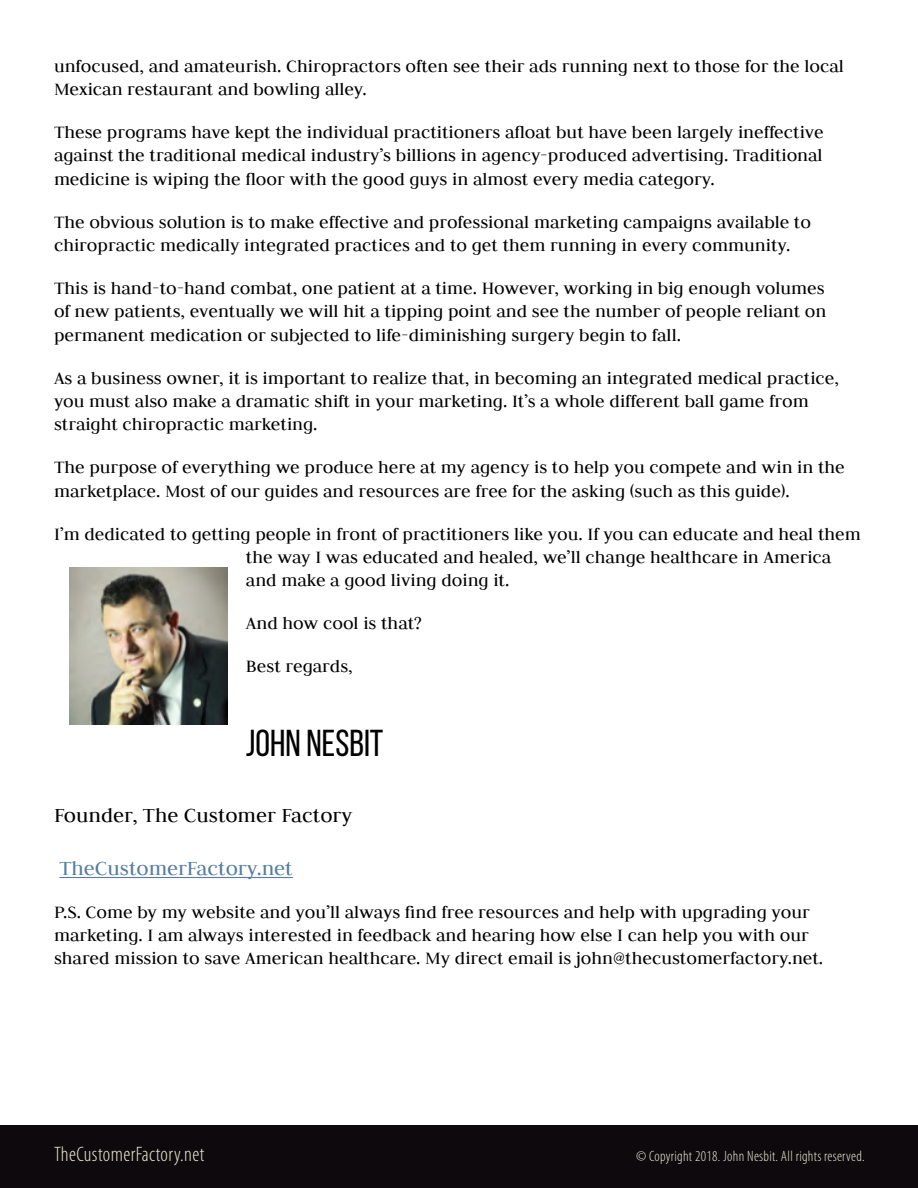
<style>
.page{position:relative;width:918px;height:1188px;background:#fff}
.page>*{position:absolute;margin:0;border:0;box-sizing:border-box;transform-origin:0 0}
.t1{font:37.5px "Bebas Neue";color:#000}
.t2{font:22.5px "Judson";color:#000}
.t3{font:22.5px "Judson";color:#577da2}
.t4{font:300 condensed 21px "Myriad Pro";letter-spacing:.02em;color:#f0ead6}
.t5{font:19.5px/23.4px "Judson";color:#000}
.t6{font:300 condensed 15px "Myriad Pro";letter-spacing:.02em;color:#f0ead6}
</style>
<div class="page">
<div style="left:0;top:1125px;width:918px;height:63px;background:#0d090d"></div>
<hr style="left:59px;top:877px;width:234px;height:1px;background:#577da2">
<img style="left:69px;top:567px;width:159px;height:158px">
<p class="t5" style="left:54px;top:54px;width:791px">unfocused, and amateurish. Chiropractors often see their ads running next to those for the local<br>Mexican restaurant and bowling alley.</p>
<p class="t5" style="left:54px;top:120px;width:771px;text-align:justify">These programs have kept the individual practitioners afloat but have been largely ineffective against the traditional medical industry’s billions in agency-produced advertising. Traditional medicine is wiping the floor with the good guys in almost every media category.</p>
<p class="t5" style="left:54px;top:210px;width:759px">The obvious solution is to make effective and professional marketing campaigns available to chiropractic medically integrated practices and to get them running in every community.</p>
<p class="t5" style="left:54px;top:276px;width:774px;text-align:justify">This is hand-to-hand combat, one patient at a time. However, working in big enough volumes of new patients, eventually we will hit a tipping point and see the number of people reliant on permanent medication or subjected to life-diminishing surgery begin to fall.</p>
<p class="t5" style="left:54px;top:366px;width:787px">As a business owner, it is important to realize that, in becoming an integrated medical practice, you must also make a dramatic shift in your marketing. It’s a whole different ball game from straight chiropractic marketing.</p>
<p class="t5" style="left:54px;top:455px;width:792px">The purpose of everything we produce here at my agency is to help you compete and win in the marketplace. Most of our guides and resources are free for the asking (such as this guide).</p>
<p class="t5" style="left:246px;top:522px;width:616px;text-indent:-192px">I’m dedicated to getting people in front of practitioners like you. If you can educate and heal them the way I was educated and healed, we’ll change healthcare in America and make a good living doing it.</p>
<p class="t5" style="left:246px;top:611px;width:178px">And how cool is that?</p>
<p class="t5" style="left:246px;top:654px;width:108px">Best regards,</p>
<h1 class="t1" style="left:246px;top:723px;width:139px">JOHN NESBIT</h1>
<p class="t2" style="left:54px;top:802px;width:300px">Founder, The Customer Factory</p>
<p class="t3" style="left:59px;top:854px;width:235px">TheCustomerFactory.net</p>
<p class="t5" style="left:54px;top:900px;width:771px">P.S. Come by my website and you’ll always find free resources and help with upgrading your marketing. I am always interested in feedback and hearing how else I can help you with our shared mission to save American healthcare. My direct email is john@thecustomerfactory.net.</p>
<p class="t4" style="left:54px;top:1142px;width:152px">TheCustomerFactory.net</p>
<p class="t6" style="left:636px;top:1147px;width:230px">© Copyright 2018. John Nesbit. All rights reserved.</p>
</div>
